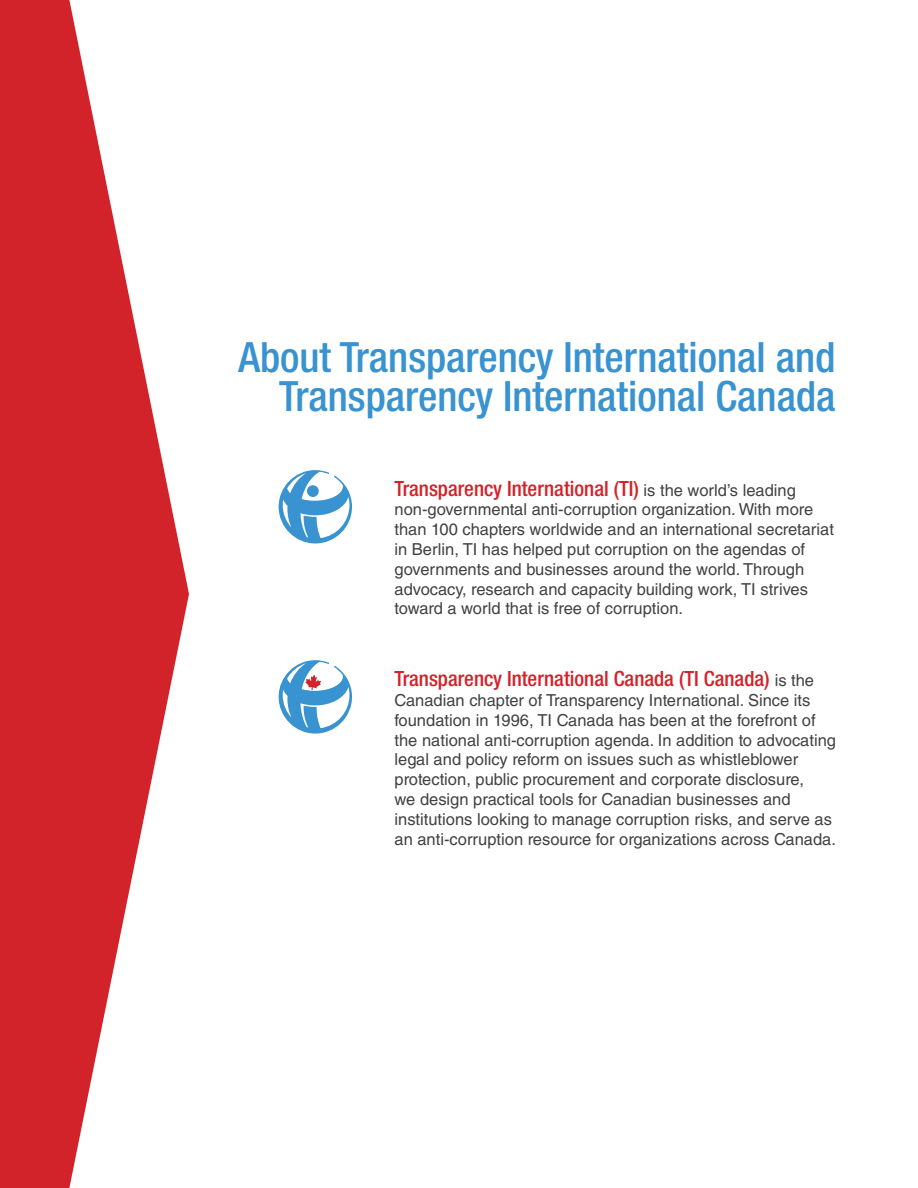
<style>
.page{position:relative;width:918px;height:1188px;background:#fff}
.page>*{position:absolute;margin:0;border:0;box-sizing:border-box;transform-origin:0 0}
.t1{font:500 condensed 41.85px/39px "Helvetica Neue LT Std";color:#3893d0;text-align:right}
.t2{font:500 condensed 21px "Helvetica Neue LT Std";color:#d2232a}
.t3{font:16.5px/19.8px "Helvetica LT Std";color:#414042}
.s1{font-family:"Helvetica LT Std";font-weight:400;font-stretch:normal;font-size:16.5px;color:#414042}
</style>
<div class="page">
<svg style="left:0;top:0;width:189px;height:1188px;fill:#d2232a"></svg>
<svg style="left:279px;top:660px;width:73px;height:74px"></svg>
<svg style="left:279px;top:470px;width:73px;height:73px"></svg>
<h1 class="t1" style="left:238px;top:337px;width:599px">About Transparency International and<br>Transparency International Canada</h1>
<p class="t2" style="left:395px;top:476px;width:403px">Transparency International (TI) <span class="s1">is the world’s leading</span></p>
<p class="t3" style="left:395px;top:500px;width:441px">non-governmental anti-corruption organization. With more than 100 chapters worldwide and an international secretariat in Berlin, TI has helped put corruption on the agendas of governments and businesses around the world. Through advocacy, research and capacity building work, TI strives toward a world that is free of corruption.</p>
<p class="t2" style="left:395px;top:666px;width:421px">Transparency International Canada (TI Canada) <span class="s1">is the</span></p>
<p class="t3" style="left:395px;top:690px;width:443px">Canadian chapter of Transparency International. Since its foundation in 1996, TI Canada has been at the forefront of the national anti-corruption agenda. In addition to advocating legal and policy reform on issues such as whistleblower protection, public procurement and corporate disclosure,<br>we design practical tools for Canadian businesses and institutions looking to manage corruption risks, and serve as an anti-corruption resource for organizations across Canada.</p>
</div>
